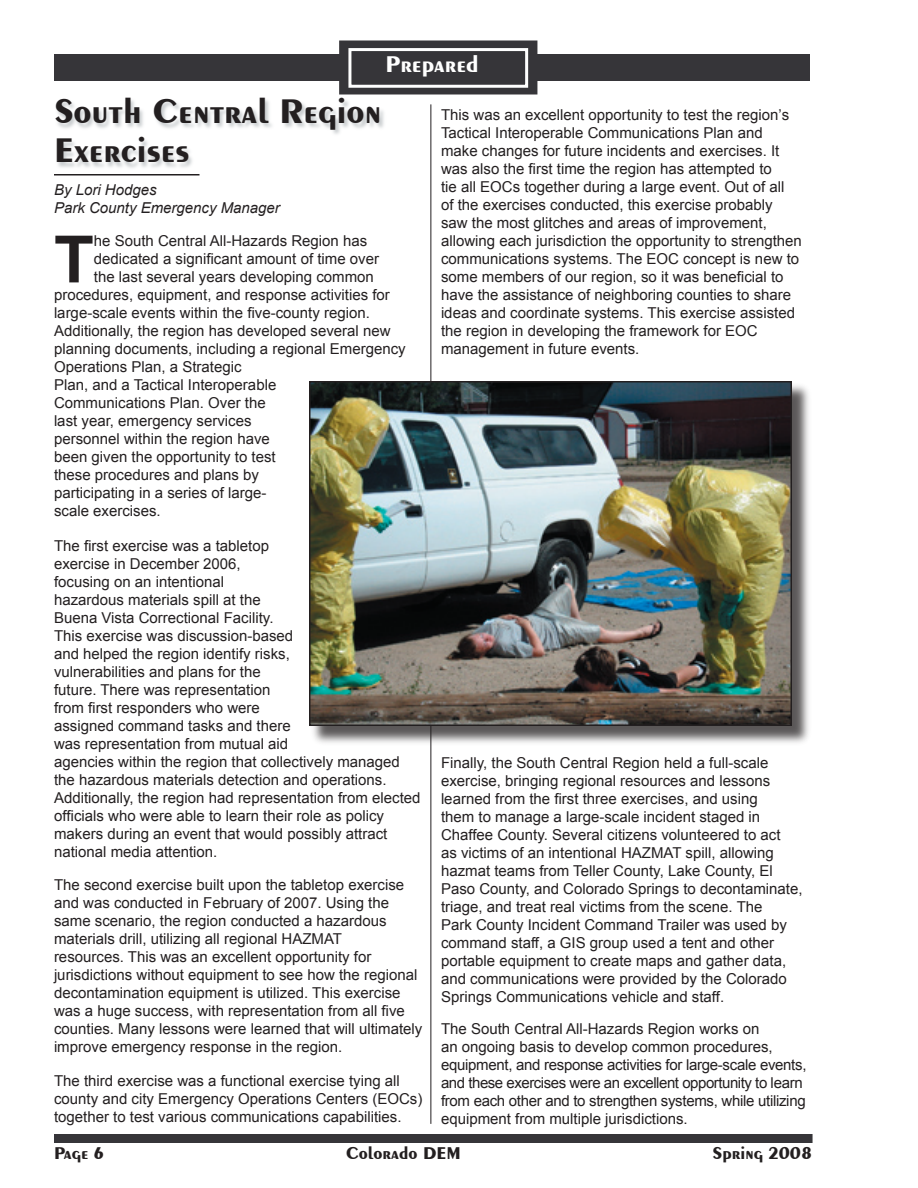
<style>
.page{position:relative;width:918px;height:1188px;background:#fff}
.page>*{position:absolute;margin:0;border:0;box-sizing:border-box;transform-origin:0 0}
.t1{font:700 65.25px "Arial";color:#231f20}
.t2{font:700 36px/39px "Exotic 350 BT";color:#231f20}
.t3{font:700 24px "Exotic 350 BT";color:#fff}
.t4{font:700 18px "Exotic 350 BT";color:#231f20}
.t5{font:15px/18px "Arial";color:#231f20}
.t6{font:15px/18px "Arial";letter-spacing:-.02em;color:#231f20}
.t7{font:italic 15px/18px "Arial";color:#231f20}
</style>
<div class="page">
<div style="left:54px;top:1134px;width:759px;height:9px;background:#363539"></div>
<div style="left:56px;top:56px;width:752px;height:24px;background:#363539"></div>
<div style="left:54px;top:54px;width:756px;height:27px;border:3px solid #363539"></div>
<div style="left:341px;top:42px;width:195px;height:51px;background:#363539"></div>
<div style="left:339px;top:40px;width:198px;height:54px;border:3px solid #363539"></div>
<div style="left:348px;top:48px;width:180px;height:40px;border:3px solid #fff"></div>
<div style="left:55px;top:97px;width:331px;height:73px;background:#b8bdc0;opacity:.75"></div>
<hr style="left:54px;top:174px;width:146px;height:2px;background:#231f20">
<hr style="left:431px;top:104px;width:1px;height:1020px;background:#231f20">
<div style="left:310px;top:382px;width:502px;height:364px;background:#231f20;opacity:.75"></div>
<img style="left:312px;top:384px;width:477px;height:339px">
<div style="left:309px;top:381px;width:483px;height:345px;border:2px solid #231f20"></div>
<h3 class="t3" style="left:385px;top:50px;width:95px">Prepared</h3>
<h2 class="t2" style="left:54px;top:91px;width:329px">South Central Region<br>Exercises</h2>
<p class="t7" style="left:54px;top:181px;width:227px">By Lori Hodges<br>Park County Emergency Manager</p>
<h1 class="t1" style="left:54px;top:217px;width:41px">T</h1>
<p class="t5" style="left:94px;top:232px;width:275px">he South Central All-Hazards Region has</p>
<p class="t5" style="left:94px;top:250px;width:287px">dedicated a significant amount of time over</p>
<p class="t5" style="left:94px;top:268px;width:282px">the last several years developing common</p>
<p class="t5" style="left:54px;top:286px;width:337px">procedures, equipment, and response activities for</p>
<p class="t5" style="left:54px;top:304px;width:317px">large-scale events within the five-county region.</p>
<p class="t5" style="left:54px;top:322px;width:338px">Additionally, the region has developed several new</p>
<p class="t5" style="left:54px;top:340px;width:353px">planning documents, including a regional Emergency</p>
<p class="t5" style="left:54px;top:358px;width:189px">Operations Plan, a Strategic</p>
<p class="t5" style="left:54px;top:376px;width:224px">Plan, and a Tactical Interoperable</p>
<p class="t5" style="left:54px;top:394px;width:213px">Communications Plan. Over the</p>
<p class="t5" style="left:54px;top:412px;width:199px">last year, emergency services</p>
<p class="t5" style="left:54px;top:430px;width:217px">personnel within the region have</p>
<p class="t5" style="left:54px;top:448px;width:223px">been given the opportunity to test</p>
<p class="t5" style="left:54px;top:466px;width:207px">these procedures and plans by</p>
<p class="t5" style="left:54px;top:484px;width:214px">participating in a series of large-</p>
<p class="t5" style="left:54px;top:502px;width:108px">scale exercises.</p>
<p class="t5" style="left:54px;top:537px;width:368px">The first exercise was a tabletop<br>exercise in December 2006,<br>focusing on an intentional<br>hazardous materials spill at the<br>Buena Vista Correctional Facility.<br>This exercise was discussion-based<br>and helped the region identify risks,<br>vulnerabilities and plans for the<br>future. There was representation<br>from first responders who were<br>assigned command tasks and there<br>was representation from mutual aid<br>agencies within the region that collectively managed the hazardous materials detection and operations.<br>Additionally, the region had representation from elected officials who were able to learn their role as policy makers during an event that would possibly attract national media attention.</p>
<p class="t5" style="left:54px;top:876px;width:370px">The second exercise built upon the tabletop exercise and was conducted in February of 2007. Using the same scenario, the region conducted a hazardous materials drill, utilizing all regional HAZMAT<br>resources. This was an excellent opportunity for jurisdictions without equipment to see how the regional decontamination equipment is utilized. This exercise was a huge success, with representation from all five counties. Many lessons were learned that will ultimately improve emergency response in the region.</p>
<p class="t5" style="left:54px;top:1072px;width:370px">The third exercise was a functional exercise tying all county and city Emergency Operations Centers (EOCs) together to test various communications capabilities.</p>
<p class="t5" style="left:441px;top:106px;width:363px">This was an excellent opportunity to test the region’s Tactical Interoperable Communications Plan and make changes for future incidents and exercises. It was also the first time the region has attempted to<br>tie all EOCs together during a large event. Out of all<br>of the exercises conducted, this exercise probably saw the most glitches and areas of improvement, allowing each jurisdiction the opportunity to strengthen communications systems. The EOC concept is new to some members of our region, so it was beneficial to have the assistance of neighboring counties to share ideas and coordinate systems. This exercise assisted the region in developing the framework for EOC management in future events.</p>
<p class="t5" style="left:441px;top:754px;width:363px">Finally, the South Central Region held a full-scale exercise, bringing regional resources and lessons learned from the first three exercises, and using<br>them to manage a large-scale incident staged in Chaffee County. Several citizens volunteered to act<br>as victims of an intentional HAZMAT spill, allowing hazmat teams from Teller County, Lake County, El Paso County, and Colorado Springs to decontaminate, triage, and treat real victims from the scene. The<br>Park County Incident Command Trailer was used by command staff, a GIS group used a tent and other portable equipment to create maps and gather data, and communications were provided by the Colorado Springs Communications vehicle and staff.</p>
<p class="t6" style="left:441px;top:1020px;width:367px">The South Central All-Hazards Region works on<br>an ongoing basis to develop common procedures, equipment, and response activities for large-scale events, and these exercises were an excellent opportunity to learn from each other and to strengthen systems, while utilizing equipment from multiple jurisdictions.</p>
<p class="t4" style="left:54px;top:1142px;width:52px">Page 6</p>
<p class="t4" style="left:346px;top:1142px;width:116px">Colorado DEM</p>
<p class="t4" style="left:713px;top:1142px;width:101px">Spring 2008</p>
</div>
